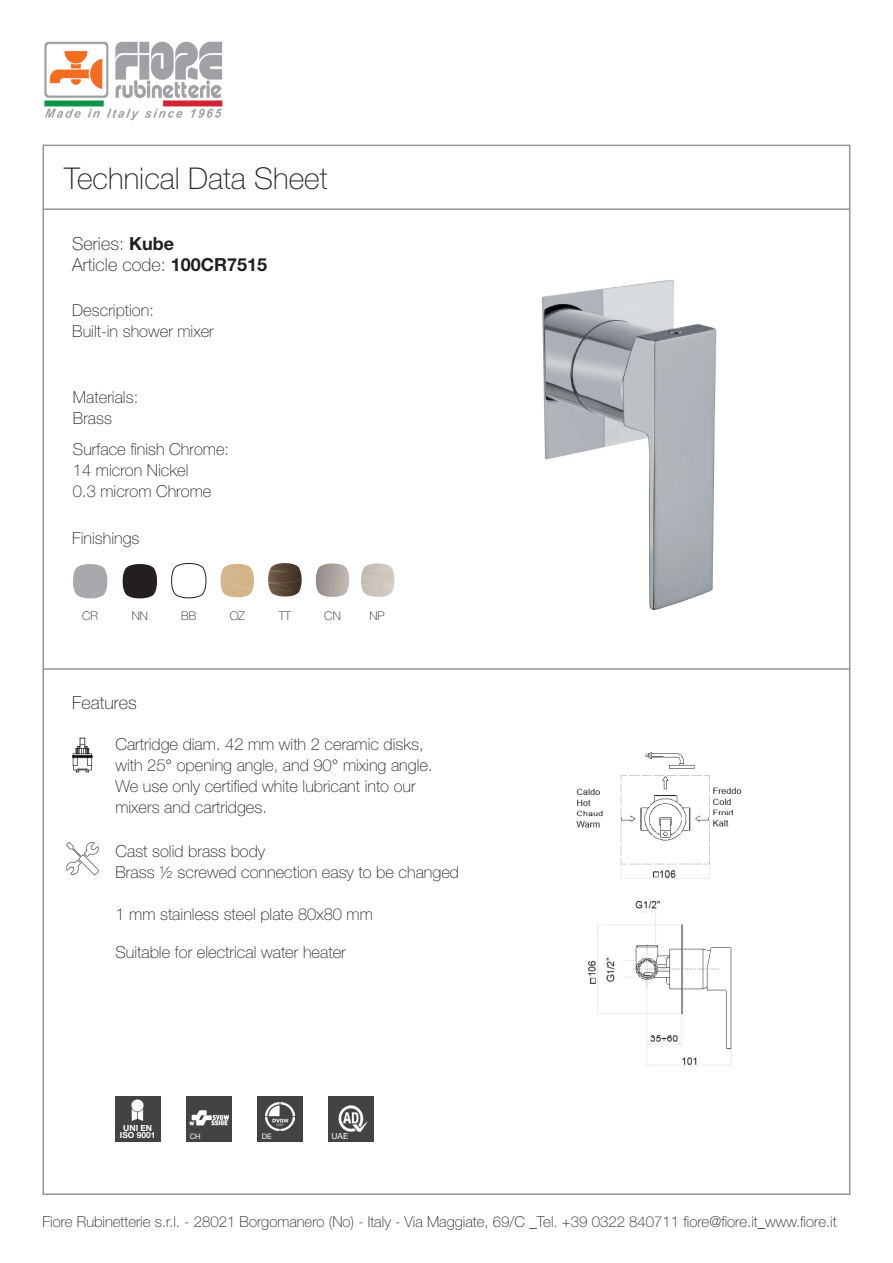
<style>
.page{position:relative;width:893px;height:1263px;background:#fff}
.page>*{position:absolute;margin:0;border:0;box-sizing:border-box;transform-origin:0 0}
.t1{font:100 30px "Helvetica Neue LT Std";color:#231f20}
.t2{font:100 18px "Helvetica Neue LT Std";color:#231f20}
.t3{font:100 16.5px "Helvetica Neue LT Std";color:#231f20}
.t4{font:100 15px "Helvetica Neue LT Std";color:#231f20}
.t5{font:100 12px "Helvetica Neue LT Std";color:#231f20}
.t6{font:700 8.4px "Helvetica Neue LT Std";color:#fff}
.t7{font:8.4px "Helvetica Neue LT Std";color:#fff}
.t8{font:7.5px "Helvetica Neue LT Std";color:#fff}
.s1{font-weight:700}
</style>
<div class="page">
<img style="left:44px;top:41px;width:179px;height:80px">
<svg style="left:72px;top:738px;width:21px;height:35px"></svg>
<hr style="left:43px;top:208px;width:807px;height:2px;background:#939598">
<hr style="left:43px;top:668px;width:807px;height:2px;background:#939598">
<div style="left:115px;top:1096px;width:45px;height:46px;background:#434244"></div>
<div style="left:186px;top:1096px;width:45px;height:46px;background:#434244"></div>
<div style="left:257px;top:1096px;width:46px;height:46px;background:#434244"></div>
<div style="left:328px;top:1096px;width:46px;height:46px;background:#434244"></div>
<img style="left:189px;top:1110px;width:39px;height:16px">
<img style="left:266px;top:1102px;width:28px;height:29px">
<img style="left:338px;top:1105px;width:30px;height:27px">
<img style="left:131px;top:1099px;width:13px;height:22px">
<img style="left:66px;top:842px;width:33px;height:33px">
<svg style="left:122px;top:564px;width:35px;height:35px"></svg>
<svg style="left:73px;top:564px;width:35px;height:35px"></svg>
<svg style="left:171px;top:563px;width:36px;height:36px"></svg>
<img style="left:315px;top:563px;width:35px;height:34px">
<img style="left:361px;top:563px;width:34px;height:34px">
<img style="left:220px;top:564px;width:34px;height:34px">
<img style="left:268px;top:563px;width:34px;height:34px">
<img style="left:542px;top:279px;width:175px;height:331px">
<img style="left:576px;top:752px;width:166px;height:314px">
<p class="t1" style="left:64px;top:162px;width:265px">Technical Data Sheet</p>
<p class="t2" style="left:72px;top:233px;width:103px">Series: <span class="s1">Kube</span></p>
<p class="t2" style="left:72px;top:255px;width:196px">Article code: <span class="s1">100CR7515</span></p>
<p class="t3" style="left:72px;top:301px;width:83px">Description:</p>
<p class="t3" style="left:72px;top:322px;width:143px">Built-in shower mixer</p>
<p class="t3" style="left:73px;top:388px;width:67px">Materials:</p>
<p class="t3" style="left:73px;top:409px;width:41px">Brass</p>
<p class="t3" style="left:73px;top:440px;width:158px">Surface finish Chrome:</p>
<p class="t3" style="left:73px;top:461px;width:117px">14 micron Nickel</p>
<p class="t3" style="left:73px;top:482px;width:140px">0.3 microm Chrome</p>
<p class="t3" style="left:72px;top:529px;width:69px">Finishings</p>
<p class="t5" style="left:82px;top:609px;width:18px">CR</p>
<p class="t5" style="left:132px;top:609px;width:18px">NN</p>
<p class="t5" style="left:181px;top:609px;width:17px">BB</p>
<p class="t5" style="left:230px;top:608px;width:17px">OZ</p>
<p class="t5" style="left:279px;top:608px;width:14px">TT</p>
<p class="t5" style="left:324px;top:608px;width:18px">CN</p>
<p class="t5" style="left:369px;top:608px;width:17px">NP</p>
<p class="t2" style="left:72px;top:692px;width:66px">Features</p>
<p class="t3" style="left:115px;top:734px;width:310px">Cartridge diam. 42 mm with 2 ceramic disks,</p>
<p class="t3" style="left:115px;top:755px;width:319px">with 25° opening angle, and 90° mixing angle.</p>
<p class="t3" style="left:115px;top:776px;width:302px">We use only certified white lubricant into our</p>
<p class="t3" style="left:115px;top:797px;width:153px">mixers and cartridges.</p>
<p class="t3" style="left:115px;top:842px;width:151px">Cast solid brass body</p>
<p class="t3" style="left:115px;top:863px;width:345px">Brass ½ screwed connection easy to be changed</p>
<p class="t3" style="left:115px;top:905px;width:259px">1 mm stainless steel plate 80x80 mm</p>
<p class="t3" style="left:115px;top:942px;width:232px">Suitable for electrical water heater</p>
<p class="t6" style="left:123px;top:1122px;width:30px">UNI EN</p>
<p class="t6" style="left:120px;top:1130px;width:37px">ISO 9001</p>
<p class="t8" style="left:190px;top:1131px;width:12px">CH</p>
<p class="t8" style="left:262px;top:1131px;width:11px">DE</p>
<p class="t7" style="left:332px;top:1131px;width:18px">UAE</p>
<p class="t4" style="left:43px;top:1213px;width:796px">Fiore Rubinetterie s.r.l. - 28021 Borgomanero (No) - Italy - Via Maggiate, 69/C _Tel. +39 0322 840711 fiore@fiore.it_www.fiore.it</p>
</div>
